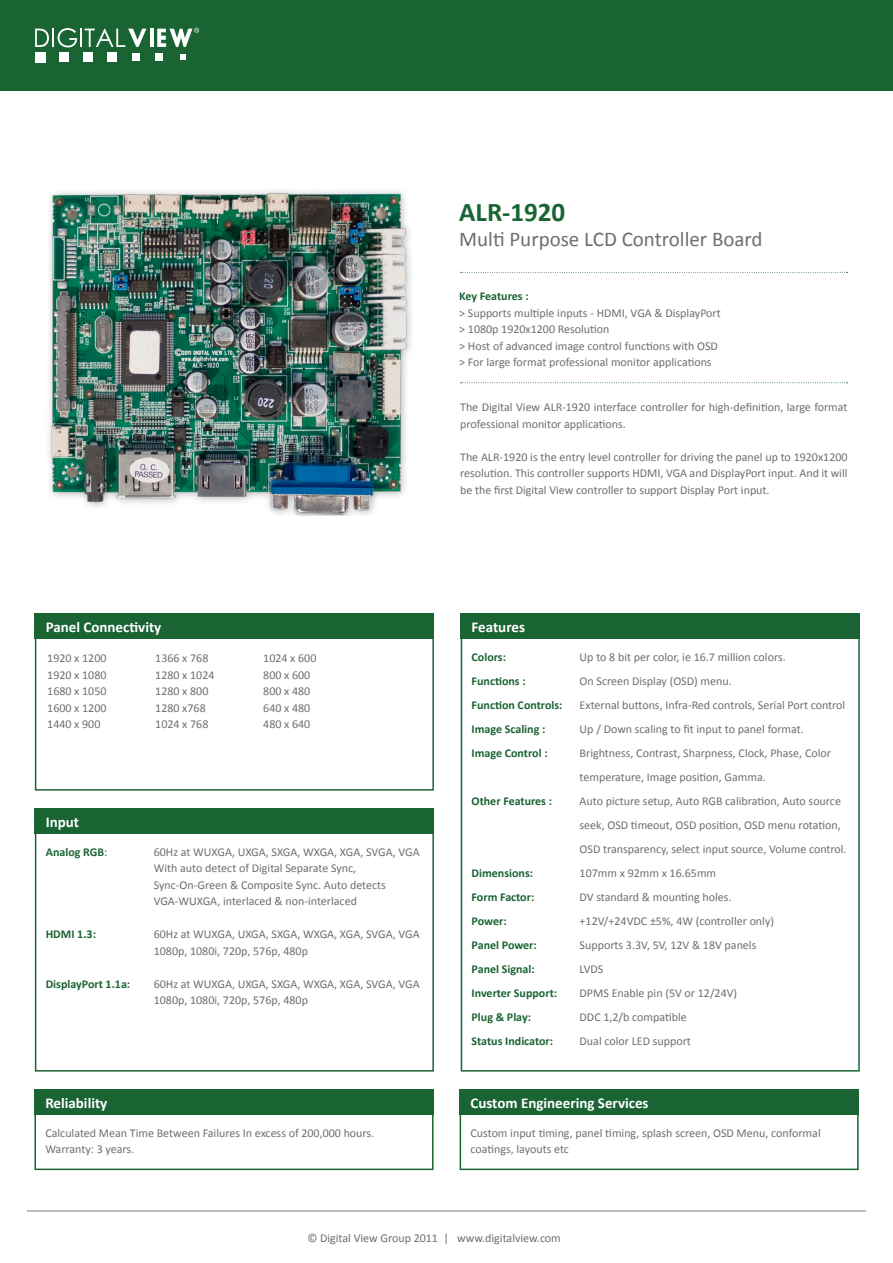
<style>
.page{position:relative;width:893px;height:1263px;background:#fff}
.page>*{position:absolute;margin:0;border:0;box-sizing:border-box;transform-origin:0 0}
.t1{font:700 27px "Calibri";color:#1a6433}
.t2{font:21px "Calibri";color:#6d6e71}
.t3{font:700 15px "Calibri";color:#fff}
.t4{font:12px/16.5px "Calibri";color:#6d6e71}
.t5{font:700 12px "Calibri";color:#1a6433}
.s1{font-weight:400}
</style>
<div class="page">
<hr style="left:27px;top:1210px;width:839px;height:1px;background:#bcbdc0">
<div style="left:0;top:0;width:893px;height:90px;background:#1a6433"></div>
<svg style="left:35px;top:28px;width:111px;height:19px"></svg>
<hr style="left:150px;top:29px;width:4px;height:18px;background:#fff">
<div style="left:35px;top:52px;width:11px;height:10px;background:#fff"></div>
<div style="left:59px;top:52px;width:10px;height:10px;background:#fff"></div>
<div style="left:83px;top:52px;width:10px;height:10px;background:#fff"></div>
<div style="left:107px;top:53px;width:9px;height:9px;background:#fff"></div>
<div style="left:132px;top:53px;width:8px;height:8px;background:#fff"></div>
<div style="left:156px;top:54px;width:7px;height:7px;background:#fff"></div>
<svg style="left:180px;top:55px;width:6px;height:5px"></svg>
<svg style="left:157px;top:28px;width:42px;height:19px"></svg>
<div style="left:35px;top:614px;width:399px;height:25px;background:#1a6433"></div>
<div style="left:461px;top:613px;width:399px;height:26px;background:#1a6433"></div>
<div style="left:35px;top:614px;width:399px;height:177px;border:2px solid #1a6433"></div>
<div style="left:461px;top:613px;width:399px;height:458px;border:2px solid #1a6433"></div>
<div style="left:35px;top:808px;width:399px;height:26px;background:#1a6433"></div>
<div style="left:35px;top:808px;width:399px;height:263px;border:2px solid #1a6433"></div>
<div style="left:35px;top:1089px;width:399px;height:26px;background:#1a6433"></div>
<div style="left:35px;top:1089px;width:399px;height:81px;border:2px solid #1a6433"></div>
<div style="left:460px;top:1089px;width:399px;height:26px;background:#1a6433"></div>
<div style="left:460px;top:1089px;width:399px;height:81px;border:2px solid #1a6433"></div>
<svg style="left:461px;top:382px;width:387px;height:1px"></svg>
<svg style="left:461px;top:272px;width:387px;height:1px"></svg>
<img style="left:49px;top:190px;width:362px;height:326px">
<h1 class="t1" style="left:459px;top:195px;width:108px">ALR-1920</h1>
<h2 class="t2" style="left:459px;top:226px;width:305px">Multi Purpose LCD Controller Board</h2>
<p class="t5" style="left:459px;top:289px;width:71px">Key Features :</p>
<p class="t4" style="left:459px;top:304px;width:263px">&gt; Supports multiple inputs - HDMI, VGA &amp; DisplayPort &gt; 1080p 1920x1200 Resolution<br>&gt; Host of advanced image control functions with OSD &gt; For large format professional monitor applications</p>
<p class="t4" style="left:460px;top:398px;width:389px">The Digital View ALR-1920 interface controller for high-definition, large format professional monitor applications.</p>
<p class="t4" style="left:460px;top:448px;width:389px;text-align:justify">The ALR-1920 is the entry level controller for driving the panel up to 1920x1200 resolution. This controller supports HDMI, VGA and DisplayPort input. And it will be the first Digital View controller to support Display Port input.</p>
<p class="t3" style="left:46px;top:618px;width:117px">Panel Connectivity</p>
<p class="t3" style="left:472px;top:618px;width:55px">Features</p>
<p class="t4" style="left:47px;top:650px;width:61px">1920 x 1200</p>
<p class="t4" style="left:155px;top:650px;width:55px">1366 x 768</p>
<p class="t4" style="left:263px;top:650px;width:55px">1024 x 600</p>
<p class="t4" style="left:47px;top:666px;width:61px">1920 x 1080</p>
<p class="t4" style="left:155px;top:666px;width:61px">1280 x 1024</p>
<p class="t4" style="left:263px;top:666px;width:49px">800 x 600</p>
<p class="t4" style="left:47px;top:683px;width:61px">1680 x 1050</p>
<p class="t4" style="left:155px;top:683px;width:55px">1280 x 800</p>
<p class="t4" style="left:263px;top:683px;width:49px">800 x 480</p>
<p class="t4" style="left:47px;top:699px;width:61px">1600 x 1200</p>
<p class="t4" style="left:155px;top:699px;width:52px">1280 x768</p>
<p class="t4" style="left:263px;top:699px;width:49px">640 x 480</p>
<p class="t4" style="left:47px;top:716px;width:55px">1440 x 900</p>
<p class="t4" style="left:155px;top:716px;width:55px">1024 x 768</p>
<p class="t4" style="left:263px;top:716px;width:49px">480 x 640</p>
<p class="t5" style="left:472px;top:649px;width:36px">Colors:</p>
<p class="t4" style="left:580px;top:648px;width:208px">Up to 8 bit per color, ie 16.7 million colors.</p>
<p class="t5" style="left:472px;top:673px;width:56px">Functions :</p>
<p class="t4" style="left:580px;top:672px;width:154px">On Screen Display (OSD) menu.</p>
<p class="t5" style="left:472px;top:697px;width:92px">Function Controls:</p>
<p class="t4" style="left:580px;top:696px;width:267px">External buttons, Infra-Red controls, Serial Port control</p>
<p class="t5" style="left:472px;top:721px;width:75px">Image Scaling :</p>
<p class="t4" style="left:580px;top:720px;width:226px">Up / Down scaling to fit input to panel format.</p>
<p class="t5" style="left:472px;top:745px;width:78px">Image Control :</p>
<p class="t4" style="left:580px;top:740px;width:253px;line-height:24px">Brightness, Contrast, Sharpness, Clock, Phase, Color temperature, Image position, Gamma.</p>
<p class="t5" style="left:472px;top:793px;width:82px">Other Features :</p>
<p class="t4" style="left:580px;top:788px;width:269px;line-height:24px">Auto picture setup, Auto RGB calibration, Auto source seek, OSD timeout, OSD position, OSD menu rotation,<br>OSD transparency, select input source, Volume control.</p>
<p class="t5" style="left:472px;top:865px;width:63px">Dimensions:</p>
<p class="t4" style="left:580px;top:864px;width:138px">107mm x 92mm x 16.65mm</p>
<p class="t5" style="left:472px;top:889px;width:64px">Form Factor:</p>
<p class="t4" style="left:580px;top:888px;width:154px">DV standard &amp; mounting holes.</p>
<p class="t5" style="left:472px;top:913px;width:37px">Power:</p>
<p class="t4" style="left:580px;top:912px;width:196px">+12V/+24VDC ±5%, 4W (controller only)</p>
<p class="t5" style="left:472px;top:937px;width:67px">Panel Power:</p>
<p class="t4" style="left:580px;top:936px;width:178px">Supports 3.3V, 5V, 12V &amp; 18V panels</p>
<p class="t5" style="left:472px;top:961px;width:65px">Panel Signal:</p>
<p class="t4" style="left:580px;top:960px;width:25px">LVDS</p>
<p class="t5" style="left:472px;top:985px;width:87px">Inverter Support:</p>
<p class="t4" style="left:580px;top:984px;width:159px">DPMS Enable pin (5V or 12/24V)</p>
<p class="t5" style="left:472px;top:1009px;width:61px">Plug &amp; Play:</p>
<p class="t4" style="left:580px;top:1008px;width:109px">DDC 1,2/b compatible</p>
<p class="t5" style="left:472px;top:1033px;width:83px">Status Indicator:</p>
<p class="t4" style="left:580px;top:1032px;width:113px">Dual color LED support</p>
<p class="t3" style="left:46px;top:812px;width:35px">Input</p>
<p class="t5" style="left:46px;top:844px;width:63px">Analog RGB<span class="s1">:</span></p>
<p class="t4" style="left:154px;top:843px;width:267px">60Hz at WUXGA, UXGA, SXGA, WXGA, XGA, SVGA, VGA With auto detect of Digital Separate Sync, Sync-On-Green &amp; Composite Sync. Auto detects VGA-WUXGA, interlaced &amp; non-interlaced</p>
<p class="t5" style="left:46px;top:927px;width:52px">HDMI 1.3:</p>
<p class="t4" style="left:154px;top:925px;width:267px">60Hz at WUXGA, UXGA, SXGA, WXGA, XGA, SVGA, VGA<br>1080p, 1080i, 720p, 576p, 480p</p>
<p class="t5" style="left:46px;top:976px;width:86px">DisplayPort 1.1a:</p>
<p class="t4" style="left:154px;top:975px;width:267px">60Hz at WUXGA, UXGA, SXGA, WXGA, XGA, SVGA, VGA<br>1080p, 1080i, 720p, 576p, 480p</p>
<p class="t3" style="left:45px;top:1093px;width:63px">Reliability</p>
<p class="t4" style="left:45px;top:1124px;width:330px">Calculated Mean Time Between Failures In excess of 200,000 hours.<br>Warranty: 3 years.</p>
<p class="t3" style="left:470px;top:1093px;width:180px">Custom Engineering Services</p>
<p class="t4" style="left:470px;top:1124px;width:352px">Custom input timing, panel timing, splash screen, OSD Menu, conformal coatings, layouts etc</p>
<p class="t4" style="left:307px;top:1229px;width:255px">© Digital View Group 2011 | www.digitalview.com</p>
</div>
